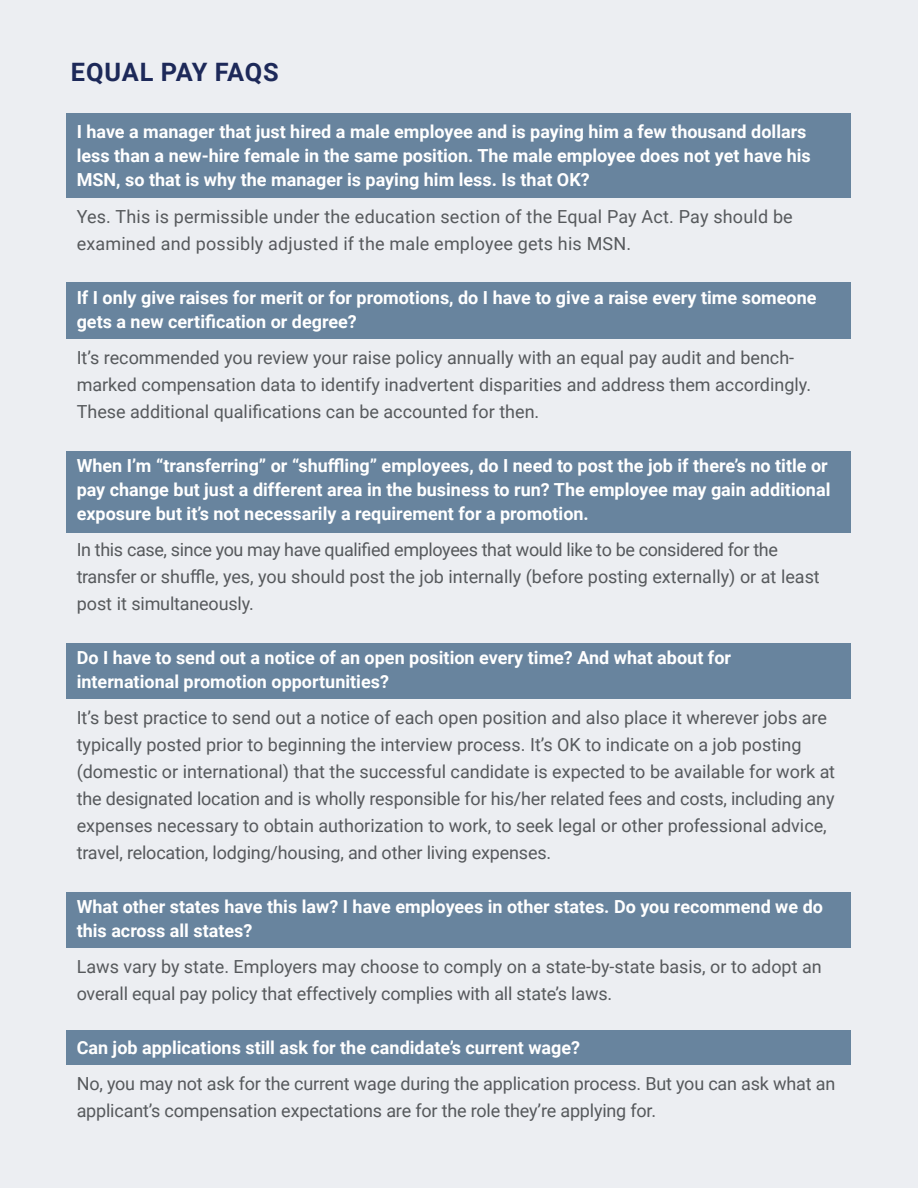
<style>
.page{position:relative;width:918px;height:1188px;background:#e8eaef}
.page>*{position:absolute;margin:0;border:0;box-sizing:border-box;transform-origin:0 0}
.t1{font:700 25.35px "Roboto";letter-spacing:.025em;color:#1d2959}
.t2{font:18px/27px "Roboto";color:#56595c}
.t3{font:700 18px/24px "Roboto";color:#fff}
</style>
<div class="page">
<div style="left:67px;top:113px;width:784px;height:85px;background:#68849e"></div>
<div style="left:67px;top:282px;width:784px;height:57px;background:#68849e"></div>
<div style="left:67px;top:452px;width:784px;height:81px;background:#68849e"></div>
<div style="left:67px;top:643px;width:784px;height:55px;background:#68849e"></div>
<div style="left:67px;top:893px;width:784px;height:55px;background:#68849e"></div>
<div style="left:67px;top:1031px;width:784px;height:34px;background:#68849e"></div>
<h1 class="t1" style="left:71px;top:55px;width:209px">EQUAL PAY FAQS</h1>
<p class="t3" style="left:77px;top:119px;width:736px">I have a manager that just hired a male employee and is paying him a few thousand dollars less than a new-hire female in the same position. The male employee does not yet have his<br>MSN, so that is why the manager is paying him less. Is that OK?</p>
<p class="t2" style="left:77px;top:203px;width:718px">Yes. This is permissible under the education section of the Equal Pay Act. Pay should be examined and possibly adjusted if the male employee gets his MSN.</p>
<p class="t3" style="left:77px;top:285px;width:741px">If I only give raises for merit or for promotions, do I have to give a raise every time someone gets a new certification or degree?</p>
<p class="t2" style="left:77px;top:344px;width:736px">It’s recommended you review your raise policy annually with an equal pay audit and bench&shy;marked compensation data to identify inadvertent disparities and address them accordingly.<br>These additional qualifications can be accounted for then.</p>
<p class="t3" style="left:77px;top:453px;width:755px">When I’m “transferring” or “shuffling” employees, do I need to post the job if there’s no title or pay change but just a different area in the business to run? The employee may gain additional exposure but it’s not necessarily a requirement for a promotion.</p>
<p class="t2" style="left:77px;top:536px;width:745px">In this case, since you may have qualified employees that would like to be considered for the transfer or shuffle, yes, you should post the job internally (before posting externally) or at least post it simultaneously.</p>
<p class="t3" style="left:77px;top:645px;width:656px">Do I have to send out a notice of an open position every time? And what about for international promotion opportunities?</p>
<p class="t2" style="left:77px;top:704px;width:760px">It’s best practice to send out a notice of each open position and also place it wherever jobs are typically posted prior to beginning the interview process. It’s OK to indicate on a job posting (domestic or international) that the successful candidate is expected to be available for work at the designated location and is wholly responsible for his/her related fees and costs, including any expenses necessary to obtain authorization to work, to seek legal or other professional advice, travel, relocation, lodging/housing, and other living expenses.</p>
<p class="t3" style="left:77px;top:894px;width:748px">What other states have this law? I have employees in other states. Do you recommend we do this across all states?</p>
<p class="t2" style="left:77px;top:953px;width:747px">Laws vary by state. Employers may choose to comply on a state-by-state basis, or to adopt an overall equal pay policy that effectively complies with all state’s laws.</p>
<p class="t3" style="left:77px;top:1035px;width:505px">Can job applications still ask for the candidate’s current wage?</p>
<p class="t2" style="left:77px;top:1070px;width:760px">No, you may not ask for the current wage during the application process. But you can ask what an applicant’s compensation expectations are for the role they’re applying for.</p>
</div>
